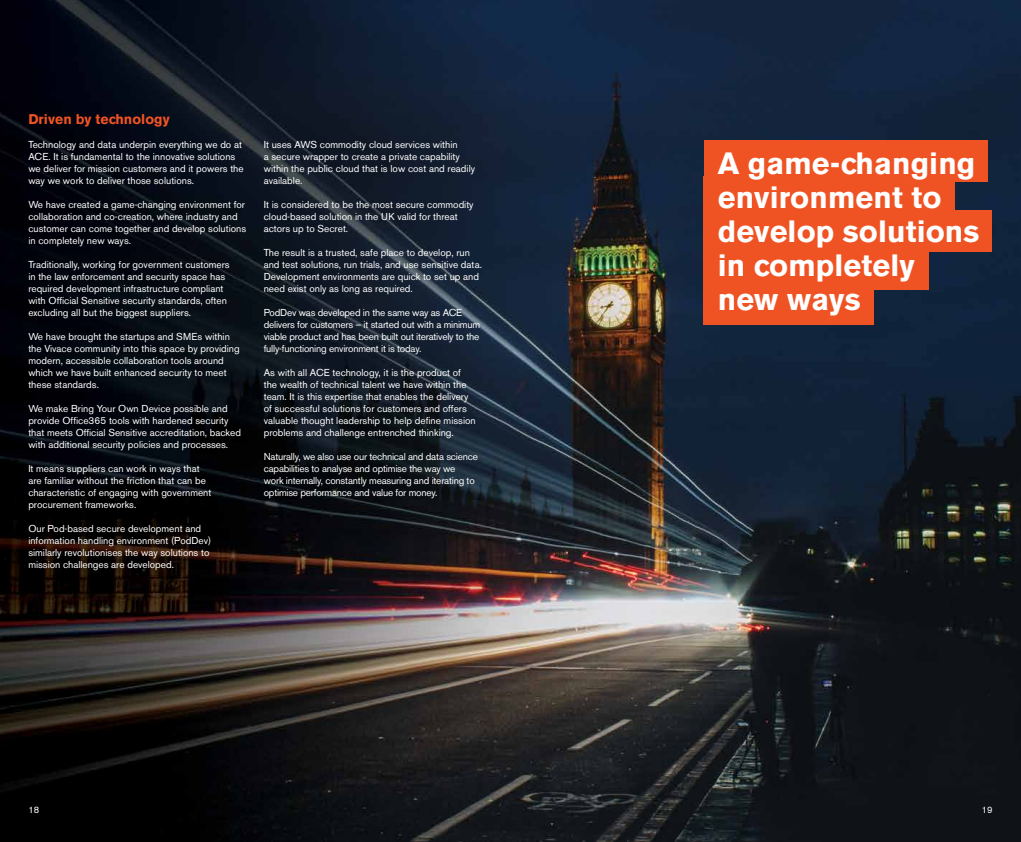
<style>
.page{position:relative;width:1021px;height:842px;background:#fff}
.page>*{position:absolute;margin:0;border:0;box-sizing:border-box;transform-origin:0 0}
.t1{font:700 30.5px/33.9px "Akzidenz Grotesk BE";letter-spacing:.005em;color:#fff}
.t2{font:700 14px "Akzidenz Grotesk BE";letter-spacing:.005em;color:#f05323}
.t3{font:10px/12px "Akzidenz Grotesk BE";color:#fff}
.t4{font:10px/12px "Akzidenz Grotesk BE";letter-spacing:-.02em;color:#fff}
.t5{font:9.3px "Akzidenz Grotesk BE";color:#fff}
</style>
<div class="page">
<img style="left:0;top:0;width:1020px;height:842px">
<div style="left:703px;top:140px;width:284px;height:42px;background:#f05323"></div>
<div style="left:703px;top:176px;width:251px;height:42px;background:#f05323"></div>
<div style="left:703px;top:210px;width:289px;height:42px;background:#f05323"></div>
<div style="left:703px;top:248px;width:226px;height:42px;background:#f05323"></div>
<div style="left:703px;top:284px;width:170px;height:41px;background:#f05323"></div>
<h2 class="t2" style="left:28px;top:111px;width:143px">Driven by technology</h2>
<p class="t3" style="left:28px;top:138px;width:217px">Technology and data underpin everything we do at ACE. It is fundamental to the innovative solutions we deliver for mission customers and it powers the way we work to deliver those solutions.</p>
<p class="t3" style="left:28px;top:198px;width:219px">We have created a game-changing environment for collaboration and co-creation, where industry and customer can come together and develop solutions in completely new ways.</p>
<p class="t3" style="left:28px;top:258px;width:203px">Traditionally, working for government customers in the law enforcement and security space has required development infrastructure compliant with Official Sensitive security standards, often excluding all but the biggest suppliers.</p>
<p class="t3" style="left:28px;top:330px;width:213px">We have brought the startups and SMEs within the Vivace community into this space by providing modern, accessible collaboration tools around which we have built enhanced security to meet these standards.</p>
<p class="t3" style="left:28px;top:402px;width:214px">We make Bring Your Own Device possible and provide Office365 tools with hardened security that meets Official Sensitive accreditation, backed with additional security policies and processes.</p>
<p class="t3" style="left:28px;top:462px;width:184px">It means suppliers can work in ways that are familiar without the friction that can be characteristic of engaging with government procurement frameworks.</p>
<p class="t3" style="left:28px;top:522px;width:184px">Our Pod-based secure development and information handling environment (PodDev) similarly revolutionises the way solutions to mission challenges are developed.</p>
<p class="t3" style="left:264px;top:138px;width:213px">It uses AWS commodity cloud services within<br>a secure wrapper to create a private capability within the public cloud that is low cost and readily available.</p>
<p class="t3" style="left:264px;top:198px;width:211px">It is considered to be the most secure commodity cloud-based solution in the UK valid for threat actors up to Secret.</p>
<p class="t3" style="left:264px;top:246px;width:220px">The result is a trusted, safe place to develop, run and test solutions, run trials, and use sensitive data.<br>Development environments are quick to set up and need exist only as long as required.</p>
<p class="t4" style="left:264px;top:306px;width:218px">PodDev was developed in the same way as ACE delivers for customers – it started out with a minimum viable product and has been built out iteratively to the fully-functioning environment it is today.</p>
<p class="t3" style="left:264px;top:366px;width:213px">As with all ACE technology, it is the product of the wealth of technical talent we have within the team. It is this expertise that enables the delivery of successful solutions for customers and offers valuable thought leadership to help define mission problems and challenge entrenched thinking.</p>
<p class="t4" style="left:264px;top:450px;width:216px">Naturally, we also use our technical and data science capabilities to analyse and optimise the way we<br>work internally, constantly measuring and iterating to optimise performance and value for money.</p>
<h1 class="t1" style="left:717px;top:147px;width:263px">A game-changing environment to develop solutions in completely new ways</h1>
<p class="t5" style="left:28px;top:804px;width:12px">18</p>
<p class="t5" style="left:981px;top:804px;width:12px">19</p>
</div>
